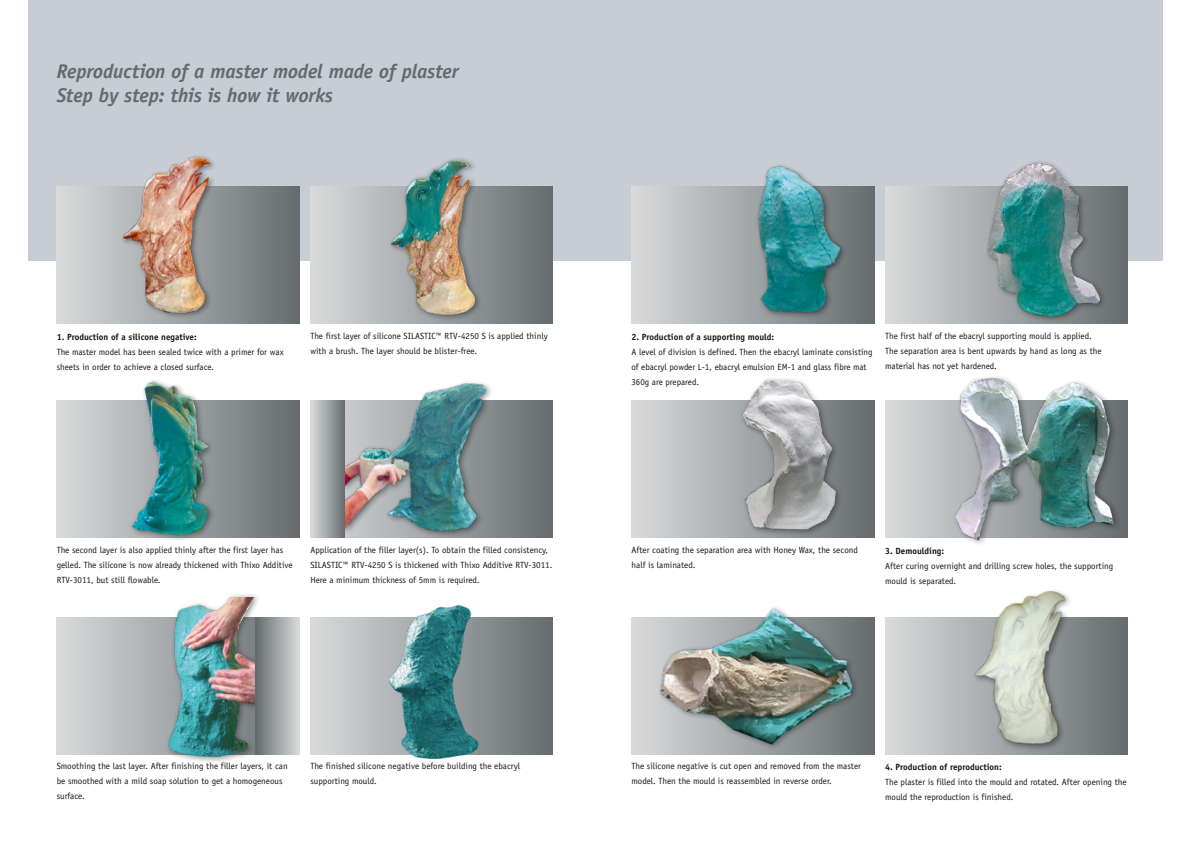
<style>
.page{position:relative;width:1191px;height:842px;background:#fff}
.page>*{position:absolute;margin:0;border:0;box-sizing:border-box;transform-origin:0 0}
.t1{font:italic 700 20px/24px "Officina Sans";letter-spacing:-.01em;color:#656b6d}
.t2{font:9px/15px "Officina Sans";color:#181716}
.t3{font:700 9px "Officina Sans";color:#181716}
</style>
<div class="page">
<div style="left:28px;top:0;width:1134px;height:261px;background:#c7ccd5"></div>
<div style="left:57px;top:617px;width:242px;height:137px;background:#ced0d1"></div>
<svg style="left:310px;top:617px;width:243px;height:137px;background:#9c9fa1"></svg>
<svg style="left:885px;top:617px;width:242px;height:137px;background:#b2b5b6"></svg>
<div style="left:165px;top:593px;width:99px;height:171px;background:#181716;opacity:.5"></div>
<img style="left:105px;top:597px;width:151px;height:166px">
<img style="left:364px;top:604px;width:116px;height:156px">
<img style="left:631px;top:607px;width:244px;height:148px">
<img style="left:968px;top:590px;width:134px;height:165px">
<svg style="left:631px;top:400px;width:243px;height:137px;background:#bbbebf"></svg>
<div style="left:885px;top:400px;width:242px;height:137px;background:#d3d4d5"></div>
<svg style="left:57px;top:400px;width:242px;height:137px;background:#9ea1a3"></svg>
<div style="left:310px;top:400px;width:243px;height:137px;background:#73797b"></div>
<img style="left:105px;top:380px;width:141px;height:160px">
<img style="left:344px;top:382px;width:155px;height:156px">
<img style="left:701px;top:378px;width:162px;height:158px">
<img style="left:912px;top:377px;width:216px;height:167px">
<div style="left:631px;top:187px;width:243px;height:137px;background:linear-gradient(to right,#dadbdd,#676d70)"></div>
<svg style="left:885px;top:187px;width:242px;height:137px"></svg>
<svg style="left:310px;top:187px;width:243px;height:137px"></svg>
<svg style="left:57px;top:187px;width:242px;height:137px"></svg>
<img style="left:95px;top:156px;width:126px;height:168px">
<img style="left:373px;top:158px;width:126px;height:166px">
<img style="left:672px;top:165px;width:190px;height:155px">
<img style="left:951px;top:162px;width:161px;height:161px">
<div style="left:310px;top:400px;width:34px;height:137px;background:linear-gradient(to right,#dbddde,#6f7578)"></div>
<div style="left:256px;top:617px;width:43px;height:137px;background:linear-gradient(to right,#676e71,#d6d8da)"></div>
<h1 class="t1" style="left:57px;top:59px;width:403px">Reproduction of a master model made of plaster<br>Step by step: this is how it works</h1>
<p class="t3" style="left:57px;top:331px;width:142px">1. Production of a silicone negative:</p>
<p class="t2" style="left:57px;top:344px;width:228px">The master model has been sealed twice with a primer for wax sheets in order to achieve a closed surface.</p>
<p class="t2" style="left:310px;top:329px;width:239px">The first layer of silicone SILASTIC™ RTV-4250 S is applied thinly with a brush. The layer should be blister-free.</p>
<p class="t3" style="left:631px;top:331px;width:144px">2. Production of a supporting mould:</p>
<p class="t2" style="left:631px;top:344px;width:242px">A level of division is defined. Then the ebacryl laminate consisting of ebacryl powder L-1, ebacryl emulsion EM-1 and glass fibre mat<br>360g are prepared.</p>
<p class="t2" style="left:885px;top:329px;width:218px">The first half of the ebacryl supporting mould is applied.<br>The separation area is bent upwards by hand as long as the material has not yet hardened.</p>
<p class="t2" style="left:57px;top:543px;width:237px">The second layer is also applied thinly after the first layer has gelled. The silicone is now already thickened with Thixo Additive<br>RTV-3011, but still flowable.</p>
<p class="t2" style="left:310px;top:543px;width:243px">Application of the filler layer(s). To obtain the filled consistency,<br>SILASTIC™ RTV-4250 S is thickened with Thixo Additive RTV-3011.<br>Here a minimum thickness of 5mm is required.</p>
<p class="t2" style="left:631px;top:543px;width:228px">After coating the separation area with Honey Wax, the second half is laminated.</p>
<p class="t3" style="left:885px;top:545px;width:60px">3. Demoulding:</p>
<p class="t2" style="left:885px;top:558px;width:229px">After curing overnight and drilling screw holes, the supporting mould is separated.</p>
<p class="t2" style="left:57px;top:759px;width:232px">Smoothing the last layer. After finishing the filler layers, it can be smoothed with a mild soap solution to get a homogeneous surface.</p>
<p class="t2" style="left:310px;top:759px;width:211px">The finished silicone negative before building the ebacryl supporting mould.</p>
<p class="t2" style="left:631px;top:759px;width:231px">The silicone negative is cut open and removed from the master model. Then the mould is reassembled in reverse order.</p>
<p class="t3" style="left:885px;top:761px;width:118px">4. Production of reproduction:</p>
<p class="t2" style="left:885px;top:774px;width:243px">The plaster is filled into the mould and rotated. After opening the mould the reproduction is finished.</p>
</div>
